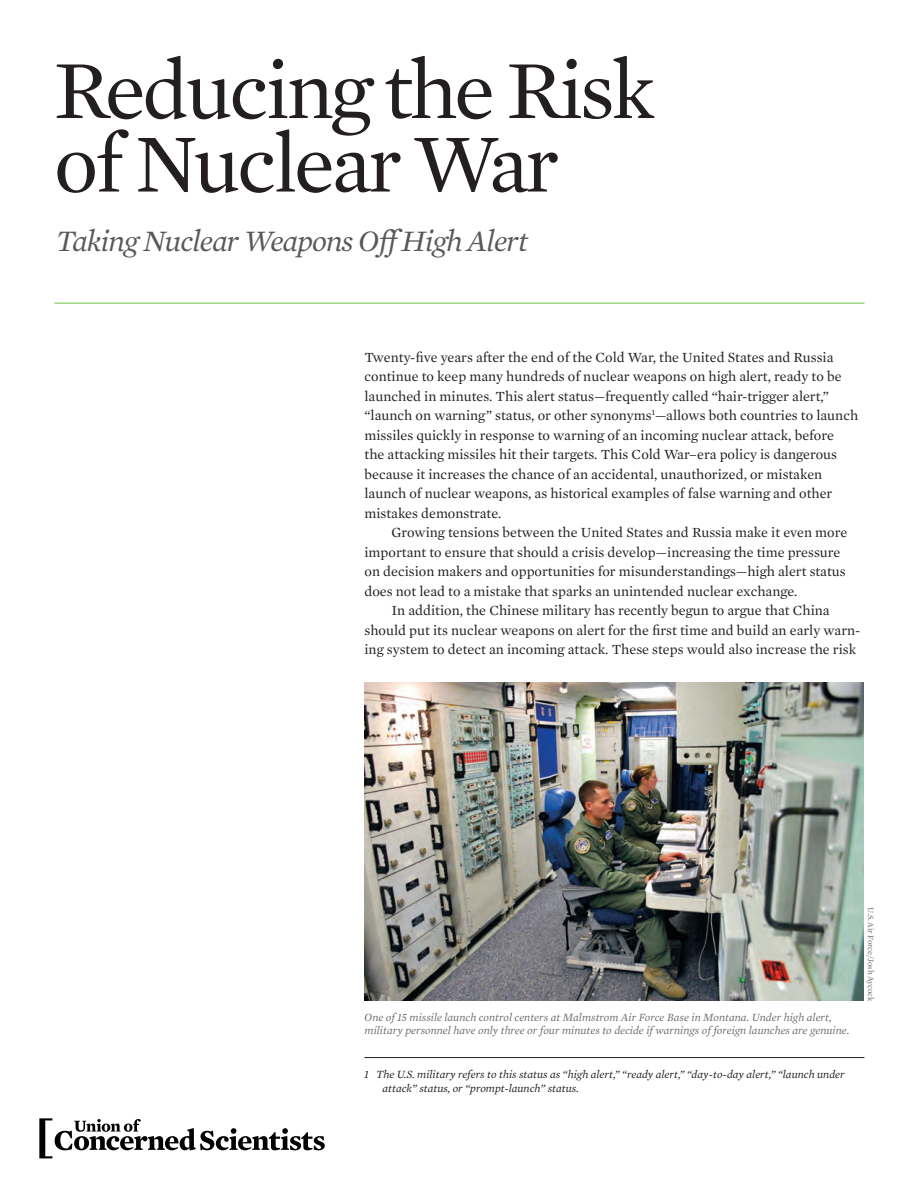
<style>
.page{position:relative;width:918px;height:1188px;background:#fff}
.page>*{position:absolute;margin:0;border:0;box-sizing:border-box;transform-origin:0 0}
.Main_title__2_lines{font:84px/73.5px "Mercury Text G1";letter-spacing:-.04em;color:#231f20}
.Subtitle{font:italic 30.3px "Mercury Text G1";letter-spacing:-.03em;color:#57585a}
.Body_Text__first_par{font:14.25px/19.5px "Mercury Text G1";color:#231f20}
.Body_Text__w__indent{font:14.25px/19.5px "Mercury Text G1";color:#231f20}
.Photo_caption_text{font:italic 11.25px/13.5px "Mercury Text G1";color:#6c6d70}
.Footnote{font:italic 11.25px/13.5px "Mercury Text G1";color:#231f20}
.Photo_credits{font:8.25px "Mercury Text G1";letter-spacing:-.01em;color:#6c6d70}
</style>
<div class="page">
<svg style="left:39px;top:1118px;width:286px;height:40px"></svg>
<img style="left:365px;top:682px;width:499px;height:319px">
<hr style="left:54px;top:303px;width:810px;height:1px;background:#71bf44">
<hr style="left:364px;top:1057px;width:500px;height:1px;background:#231f20">
<p class="Main_title__2_lines" style="left:54px;top:49px;width:603px">Reducing the Risk of Nuclear War</p>
<p class="Subtitle" style="left:56px;top:219px;width:474px">Taking Nuclear Weapons OffHigh Alert</p>
<p class="Body_Text__first_par" style="left:364px;top:346px;width:495px">Twenty-five years after the end of the Cold War, the United States and Russia continue to keep many hundreds of nuclear weapons on high alert, ready to be launched in minutes. This alert status—frequently called “hair-trigger alert,” “launch on warning” status, or other synonyms<sup>1</sup>—allows both countries to launch missiles quickly in response to warning of an incoming nuclear attack, before<br>the attacking missiles hit their targets. This Cold War–era policy is dangerous because it increases the chance of an accidental, unauthorized, or mistaken launch of nuclear weapons, as historical examples of false warning and other mistakes demonstrate.</p>
<p class="Body_Text__w__indent" style="left:365px;top:522px;width:484px;text-indent:27px">Growing tensions between the United States and Russia make it even more important to ensure that should a crisis develop—increasing the time pressure on decision makers and opportunities for misunderstandings—high alert status does not lead to a mistake that sparks an unintended nuclear exchange.</p>
<p class="Body_Text__w__indent" style="left:365px;top:600px;width:497px;text-align:center">In addition, the Chinese military has recently begun to argue that China<br>should put its nuclear weapons on alert for the first time and build an early warn&shy;ing system to detect an incoming attack. These steps would also increase the risk</p>
<p class="Photo_caption_text" style="left:364px;top:1010px;width:486px">One of 15 missile launch control centers at Malmstrom Air Force Base in Montana. Under high alert, military personnel have only three or four minutes to decide if warnings of foreign launches are genuine.</p>
<p class="Footnote" style="left:382px;top:1067px;width:464px;text-indent:-18px">1 The U.S. military refers to this status as “high alert,” “ready alert,” “day-to-day alert,” “launch under attack” status, or “prompt-launch” status.</p>
<p class="Photo_credits" style="left:877px;top:907px;width:95px;rotate:90deg">U.S. Air Force/Josh Aycock</p>
</div>
